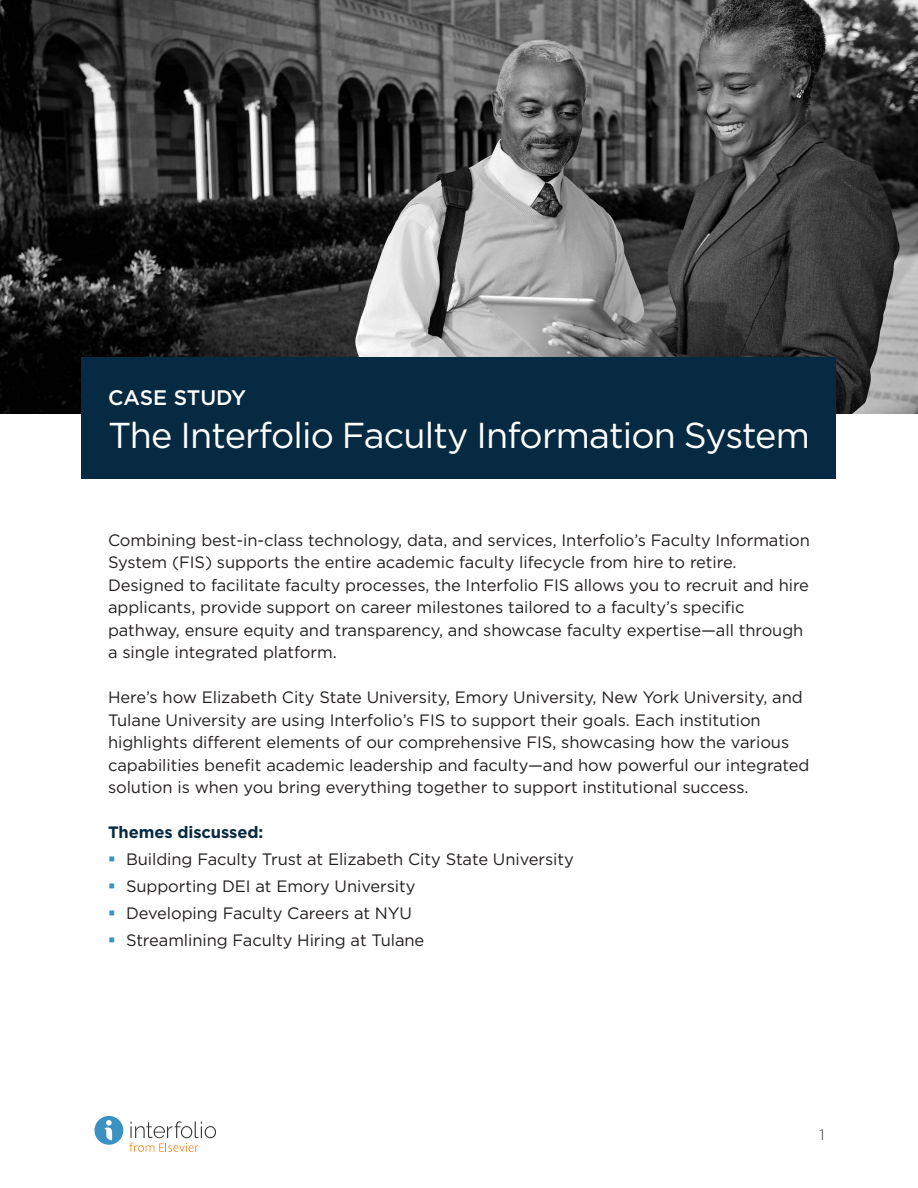
<style>
.page{position:relative;width:918px;height:1188px;background:#fff}
.page>*{position:absolute;margin:0;border:0;box-sizing:border-box;transform-origin:0 0}
.intfl_cs_title{font:36px "Gotham";letter-spacing:-.025em;color:#fff}
.intf_cs_titleLabel{font:500 21px "Gotham";color:#fff}
.intf_cs_bodyText{font:16.5px/22.5px "Gotham";letter-spacing:-.005em;color:#231f20}
.intf_cs_themesSubhead{font:700 16.5px "Gotham";letter-spacing:-.005em;color:#062a42}
.t1{font:300 15px "Gotham";color:#323332}
</style>
<div class="page">
<div style="left:94px;top:1116px;width:29px;height:29px;background:#3b92c2;border-radius:50%"></div>
<svg style="left:104px;top:1120px;width:8px;height:20px"></svg>
<svg style="left:129px;top:1121px;width:88px;height:31px"></svg>
<img style="left:0;top:0;width:918px;height:414px">
<div style="left:82px;top:358px;width:754px;height:121px;background:#062a42"></div>
<p class="intf_cs_titleLabel" style="left:108px;top:384px;width:140px">CASE STUDY</p>
<p class="intfl_cs_title" style="left:108px;top:412px;width:703px">The Interfolio Faculty Information System</p>
<p class="intf_cs_bodyText" style="left:108px;top:529px;width:703px">Combining best-in-class technology, data, and services, Interfolio’s Faculty Information System (FIS) supports the entire academic faculty lifecycle from hire to retire.<br>Designed to facilitate faculty processes, the Interfolio FIS allows you to recruit and hire applicants, provide support on career milestones tailored to a faculty’s specific pathway, ensure equity and transparency, and showcase faculty expertise—all through a single integrated platform.</p>
<p class="intf_cs_bodyText" style="left:108px;top:686px;width:703px">Here’s how Elizabeth City State University, Emory University, New York University, and Tulane University are using Interfolio’s FIS to support their goals. Each institution highlights different elements of our comprehensive FIS, showcasing how the various capabilities benefit academic leadership and faculty—and how powerful our integrated solution is when you bring everything together to support institutional success.</p>
<p class="intf_cs_themesSubhead" style="left:108px;top:822px;width:157px">Themes discussed:</p>
<p class="intf_cs_bodyText" style="left:126px;top:848px;width:449px">Building Faculty Trust at Elizabeth City State University</p>
<p class="intf_cs_bodyText" style="left:126px;top:875px;width:291px">Supporting DEI at Emory University</p>
<p class="intf_cs_bodyText" style="left:126px;top:902px;width:288px">Developing Faculty Careers at NYU</p>
<p class="intf_cs_bodyText" style="left:126px;top:929px;width:300px">Streamlining Faculty Hiring at Tulane</p>
<p class="t1" style="left:819px;top:1125px;width:7px">1</p>
</div>
